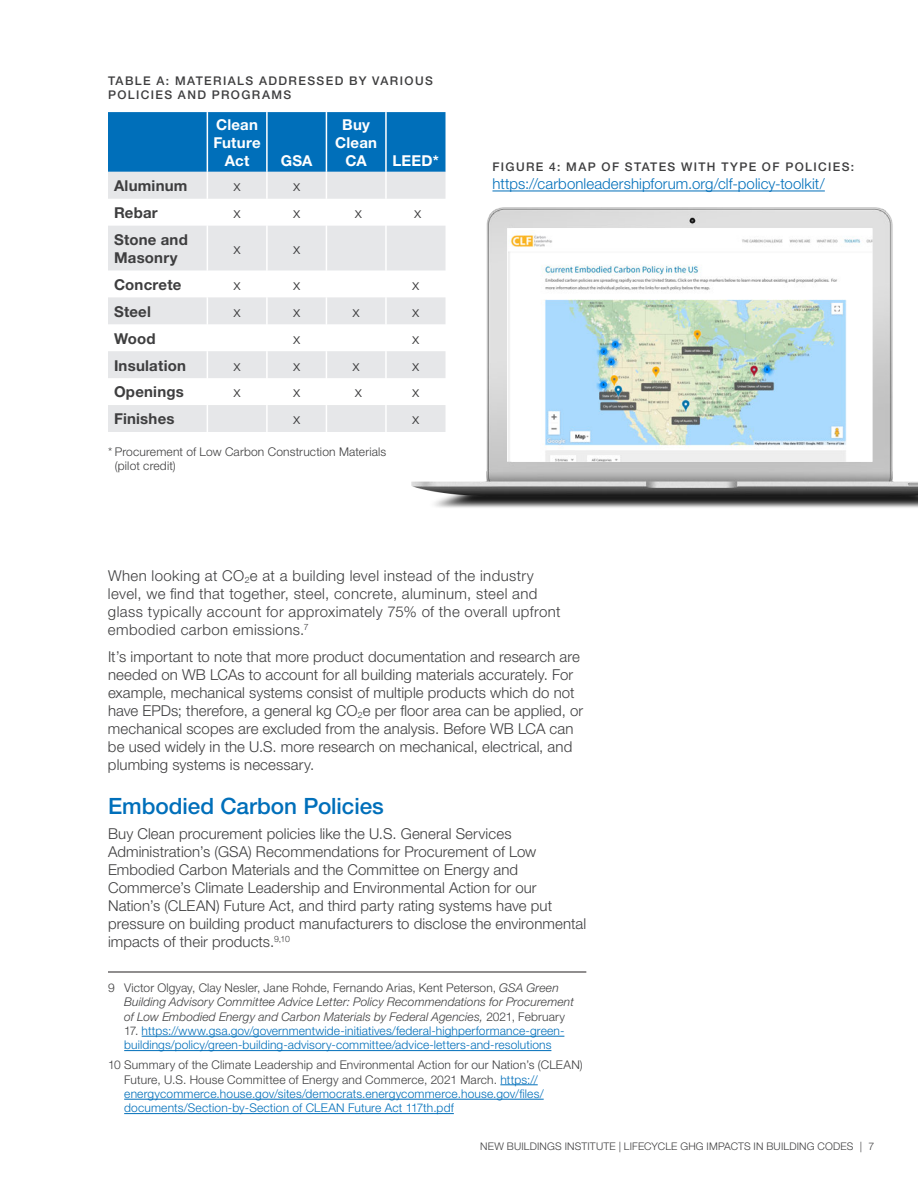
<style>
.page{position:relative;width:918px;height:1188px;background:#fff}
.page>*{position:absolute;margin:0;border:0;box-sizing:border-box;transform-origin:0 0}
.head_2{font:500 22.5px "Helvetica Neue LT";color:#006fba}
.body{font:300 15px/18px "Helvetica Neue LT";letter-spacing:.005em;color:#3e3e3f}
.body-2{font:300 15px/18px "Helvetica Neue LT";letter-spacing:.025em;color:#3e3e3f}
.body-3{font:700 15px/18px "Helvetica Neue LT";letter-spacing:.015em;color:#3e3e3f}
.body-4{font:300 15px "Helvetica Neue LT";letter-spacing:.005em;color:#006fba}
.body-5{font:700 15px/18px "Helvetica Neue LT";letter-spacing:.015em;color:#fff;text-align:center}
.Footnote_w__indent{font:300 12px/14.4px "Helvetica Neue LT";letter-spacing:.015em;color:#006fba}
.Footnote_w__indent-2{font:italic 300 12px/14.4px "Helvetica Neue LT";letter-spacing:.01em;color:#3e3e3f}
.head_7_all_caps{font:500 12px/14.4px "Helvetica Neue LT";letter-spacing:.115em;color:#3e3e3f}
.Footnote_w__indent-3{font:300 12px/14.4px "Helvetica Neue LT";letter-spacing:.015em;color:#3e3e3f}
.t1{font:300 10.5px "Helvetica Neue LT";letter-spacing:.015em;color:#3e3e3f}
.s1{font-style:normal}
.s2{color:#3e3e3f}
</style>
<div class="page">
<svg style="left:108px;top:226px;width:303px;height:206px;fill:#e6e7e9"></svg>
<hr style="left:266px;top:226px;width:2px;height:44px;background:#fff">
<hr style="left:326px;top:226px;width:1px;height:44px;background:#fff">
<hr style="left:385px;top:226px;width:2px;height:44px;background:#fff">
<hr style="left:266px;top:270px;width:2px;height:27px;background:#fff">
<hr style="left:385px;top:270px;width:2px;height:27px;background:#fff">
<hr style="left:266px;top:297px;width:2px;height:27px;background:#fff">
<hr style="left:385px;top:297px;width:2px;height:27px;background:#fff">
<hr style="left:266px;top:324px;width:2px;height:27px;background:#fff">
<hr style="left:385px;top:324px;width:2px;height:27px;background:#fff">
<hr style="left:266px;top:351px;width:2px;height:27px;background:#fff">
<hr style="left:385px;top:351px;width:2px;height:27px;background:#fff">
<hr style="left:266px;top:378px;width:2px;height:27px;background:#fff">
<hr style="left:385px;top:378px;width:2px;height:27px;background:#fff">
<hr style="left:266px;top:405px;width:2px;height:27px;background:#fff">
<svg style="left:326px;top:270px;width:1px;height:162px"></svg>
<hr style="left:385px;top:405px;width:2px;height:27px;background:#fff">
<svg style="left:108px;top:112px;width:338px;height:87px;background:#4c96c9"></svg>
<hr style="left:207px;top:226px;width:1px;height:44px;background:#fff">
<svg style="left:207px;top:270px;width:1px;height:162px"></svg>
<hr style="left:492px;top:191px;width:333px;height:1px;background:#006fba">
<img style="left:411px;top:207px;width:507px;height:301px">
<hr style="left:108px;top:972px;width:478px;height:1px;background:#231f20">
<hr style="left:142px;top:1036px;width:422px;height:1px;background:#006fba">
<hr style="left:124px;top:1050px;width:427px;height:1px;background:#006fba">
<hr style="left:500px;top:1084px;width:38px;height:1px;background:#006fba">
<hr style="left:124px;top:1099px;width:420px;height:1px;background:#006fba">
<hr style="left:124px;top:1113px;width:330px;height:1px;background:#006fba">
<p class="head_7_all_caps" style="left:108px;top:73px;width:326px">TABLE A: MATERIALS ADDRESSED BY VARIOUS<br>POLICIES AND PROGRAMS</p>
<p class="body-5" style="left:214px;top:115px;width:49px">Clean<br>Future<br>Act</p>
<p class="body-5" style="left:335px;top:115px;width:43px">Buy<br>Clean<br>CA</p>
<p class="body-5" style="left:281px;top:151px;width:33px">GSA</p>
<p class="body-5" style="left:393px;top:151px;width:48px">LEED*</p>
<p class="body-3" style="left:114px;top:176px;width:75px">Aluminum</p>
<p class="body" style="left:234px;top:177px;width:9px">x</p>
<p class="body" style="left:293px;top:177px;width:9px">x</p>
<p class="body-3" style="left:114px;top:203px;width:45px">Rebar</p>
<p class="body" style="left:234px;top:203px;width:9px">x</p>
<p class="body" style="left:293px;top:203px;width:9px">x</p>
<p class="body" style="left:355px;top:203px;width:9px">x</p>
<p class="body" style="left:414px;top:203px;width:9px">x</p>
<p class="body-3" style="left:114px;top:230px;width:75px">Stone and<br>Masonry</p>
<p class="body" style="left:234px;top:239px;width:9px">x</p>
<p class="body" style="left:293px;top:239px;width:9px">x</p>
<p class="body-3" style="left:114px;top:275px;width:69px">Concrete</p>
<p class="body" style="left:234px;top:275px;width:9px">x</p>
<p class="body" style="left:293px;top:275px;width:9px">x</p>
<p class="body" style="left:412px;top:275px;width:9px">x</p>
<p class="body-3" style="left:114px;top:302px;width:38px">Steel</p>
<p class="body" style="left:234px;top:302px;width:9px">x</p>
<p class="body" style="left:293px;top:302px;width:9px">x</p>
<p class="body" style="left:353px;top:302px;width:9px">x</p>
<p class="body" style="left:412px;top:302px;width:9px">x</p>
<p class="body-3" style="left:114px;top:329px;width:43px">Wood</p>
<p class="body" style="left:293px;top:329px;width:9px">x</p>
<p class="body" style="left:412px;top:329px;width:9px">x</p>
<p class="body-3" style="left:114px;top:356px;width:74px">Insulation</p>
<p class="body" style="left:234px;top:356px;width:9px">x</p>
<p class="body" style="left:293px;top:356px;width:9px">x</p>
<p class="body" style="left:353px;top:356px;width:9px">x</p>
<p class="body" style="left:412px;top:356px;width:9px">x</p>
<p class="body-3" style="left:114px;top:383px;width:71px">Openings</p>
<p class="body" style="left:234px;top:383px;width:9px">x</p>
<p class="body" style="left:293px;top:383px;width:9px">x</p>
<p class="body" style="left:355px;top:383px;width:9px">x</p>
<p class="body" style="left:412px;top:383px;width:9px">x</p>
<p class="body-3" style="left:114px;top:410px;width:62px">Finishes</p>
<p class="body" style="left:293px;top:410px;width:9px">x</p>
<p class="body" style="left:412px;top:410px;width:9px">x</p>
<p class="Footnote_w__indent-3" style="left:115px;top:444px;width:273px;text-indent:-7px">* Procurement of Low Carbon Construction Materials (pilot credit)</p>
<p class="head_7_all_caps" style="left:492px;top:160px;width:363px">FIGURE 4: MAP OF STATES WITH TYPE OF POLICIES:</p>
<p class="body-4" style="left:492px;top:175px;width:334px">https://carbonleadershipforum.org/clf-policy-toolkit/</p>
<p class="body-2" style="left:108px;top:566px;width:454px">When looking at CO<sub>2</sub>e at a building level instead of the industry level, we find that together, steel, concrete, aluminum, steel and glass typically account for approximately 75% of the overall upfront embodied carbon emissions.<sup>7</sup></p>
<p class="body" style="left:108px;top:647px;width:477px">It’s important to note that more product documentation and research are needed on WB LCAs to account for all building materials accurately. For example, mechanical systems consist of multiple products which do not have EPDs; therefore, a general kg CO<sub>2</sub>e per floor area can be applied, or mechanical scopes are excluded from the analysis. Before WB LCA can be used widely in the U.S. more research on mechanical, electrical, and plumbing systems is necessary.</p>
<p class="head_2" style="left:108px;top:793px;width:277px">Embodied Carbon Policies</p>
<p class="body" style="left:108px;top:824px;width:480px">Buy Clean procurement policies like the U.S. General Services Administration’s (GSA) Recommendations for Procurement of Low Embodied Carbon Materials and the Committee on Energy and Commerce’s Climate Leadership and Environmental Action for our Nation’s (CLEAN) Future Act, and third party rating systems have put pressure on building product manufacturers to disclose the environmental impacts of their products.<sup>9,10</sup></p>
<p class="Footnote_w__indent-2" style="left:124px;top:980px;width:451px;text-indent:-16px"><span class="s1">9 Victor Olgyay, Clay Nesler, Jane Rohde, Fernando Arias, Kent Peterson,</span> GSA Green<br>Building Advisory Committee Advice Letter: Policy Recommendations for Procurement of Low Embodied Energy and Carbon Materials by Federal Agencies, <span class="s1">2021, February</span></p>
<p class="Footnote_w__indent" style="left:124px;top:1023px;width:442px"><span class="s2">17.</span> https://www.gsa.gov/governmentwide-initiatives/federal-highperformance-green&shy;buildings/policy/green-building-advisory-committee/advice-letters-and-resolutions</p>
<p class="Footnote_w__indent" style="left:124px;top:1057px;width:460px;text-indent:-16px"><span class="s2">10 Summary of the Climate Leadership and Environmental Action for our Nation’s (CLEAN)<br>Future, U.S. House Committee of Energy and Commerce, 2021 March.</span> https:// energycommerce.house.gov/sites/democrats.energycommerce.house.gov/files/ documents/Section-by-Section of CLEAN Future Act 117th.pdf</p>
<p class="t1" style="left:480px;top:1140px;width:396px">NEW BUILDINGS INSTITUTE | LIFECYCLE GHG IMPACTS IN BUILDING CODES | 7</p>
</div>
